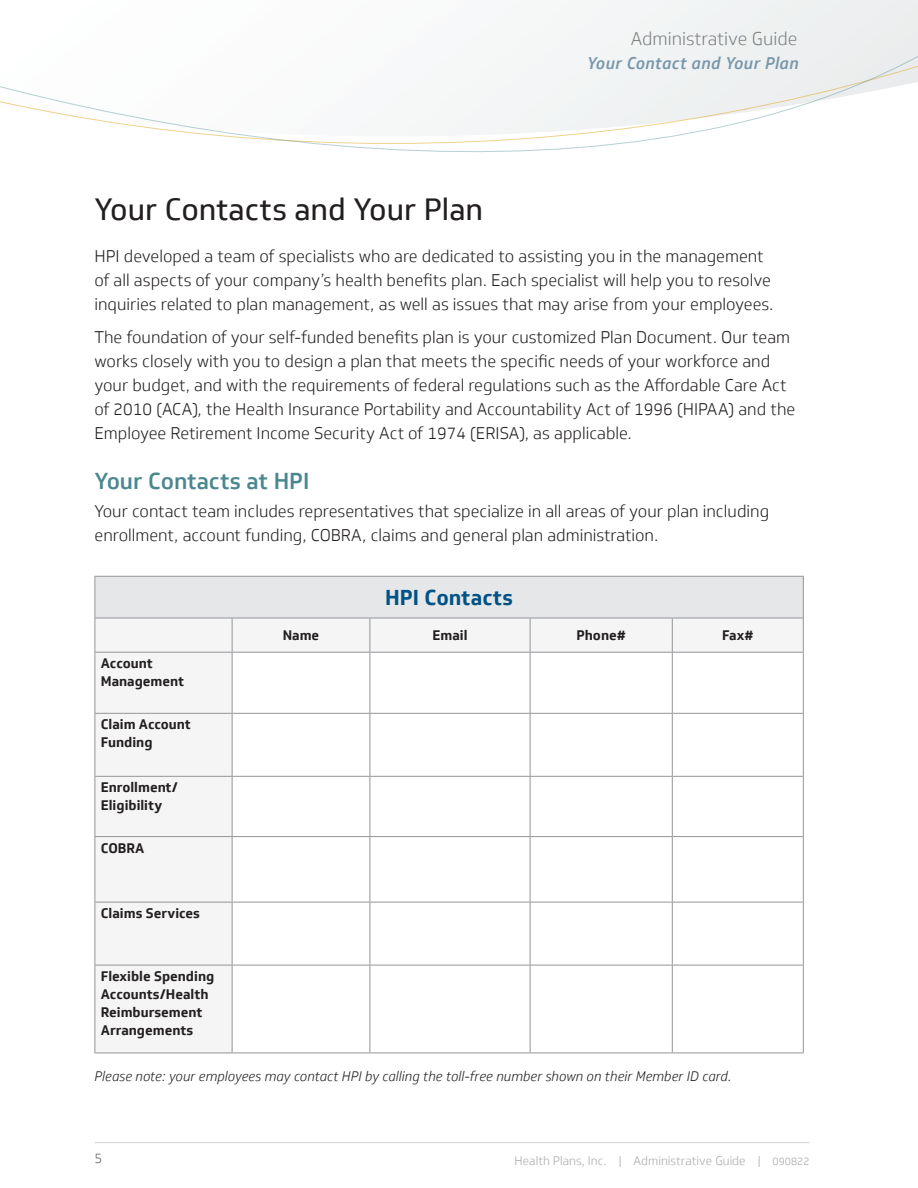
<style>
.page{position:relative;width:918px;height:1188px;background:#fff}
.page>*{position:absolute;margin:0;border:0;box-sizing:border-box;transform-origin:0 0}
.t1{font:30px "Soleto";color:#231f20}
.t2{font:500 22.5px "Soleto";color:#4a878f}
.t3{font:700 21px "Soleto";color:#015386}
.t4{font:300 18px "Soleto";color:#808285}
.t5{font:300 16.5px/24px "Soleto";color:#231f20}
.t6{font:italic 500 16.5px "Soleto";letter-spacing:.01em;color:#7997ab}
.t7{font:700 13.5px/18px "Soleto";color:#231f20}
.t8{font:italic 300 13.5px "Soleto";color:#231f20}
.t9{font:300 13.5px "Soleto";color:#6c6d70}
.t10{font:300 12px "Soleto";color:#a8a9ad}
.s1{font-size:10.5px}
</style>
<div class="page">
<svg style="left:0;top:0;width:918px;height:153px"></svg>
<div style="left:95px;top:576px;width:708px;height:42px;background:#e6e7e9"></div>
<svg style="left:95px;top:619px;width:708px;height:434px"></svg>
<hr style="left:94px;top:576px;width:138px;height:1px;background:#939598">
<hr style="left:94px;top:577px;width:1px;height:41px;background:#939598">
<hr style="left:232px;top:576px;width:138px;height:1px;background:#939598">
<hr style="left:370px;top:576px;width:160px;height:1px;background:#939598">
<hr style="left:530px;top:576px;width:142px;height:1px;background:#939598">
<hr style="left:672px;top:576px;width:132px;height:1px;background:#939598">
<hr style="left:803px;top:577px;width:1px;height:41px;background:#939598">
<hr style="left:94px;top:618px;width:138px;height:1px;background:#939598">
<hr style="left:94px;top:618px;width:1px;height:34px;background:#939598">
<hr style="left:232px;top:618px;width:138px;height:1px;background:#939598">
<hr style="left:232px;top:618px;width:1px;height:34px;background:#939598">
<hr style="left:370px;top:618px;width:160px;height:1px;background:#939598">
<hr style="left:370px;top:618px;width:1px;height:34px;background:#939598">
<hr style="left:530px;top:618px;width:142px;height:1px;background:#939598">
<hr style="left:530px;top:618px;width:1px;height:34px;background:#939598">
<hr style="left:672px;top:618px;width:132px;height:1px;background:#939598">
<hr style="left:672px;top:618px;width:1px;height:34px;background:#939598">
<hr style="left:803px;top:618px;width:1px;height:34px;background:#939598">
<hr style="left:94px;top:652px;width:138px;height:1px;background:#939598">
<hr style="left:94px;top:653px;width:1px;height:60px;background:#939598">
<hr style="left:232px;top:652px;width:138px;height:1px;background:#939598">
<hr style="left:232px;top:653px;width:1px;height:60px;background:#939598">
<hr style="left:370px;top:652px;width:160px;height:1px;background:#939598">
<hr style="left:370px;top:653px;width:1px;height:60px;background:#939598">
<hr style="left:530px;top:652px;width:142px;height:1px;background:#939598">
<hr style="left:530px;top:653px;width:1px;height:60px;background:#939598">
<hr style="left:672px;top:652px;width:132px;height:1px;background:#939598">
<hr style="left:672px;top:653px;width:1px;height:60px;background:#939598">
<hr style="left:803px;top:653px;width:1px;height:60px;background:#939598">
<hr style="left:94px;top:713px;width:138px;height:1px;background:#939598">
<hr style="left:94px;top:714px;width:1px;height:62px;background:#939598">
<hr style="left:232px;top:713px;width:138px;height:1px;background:#939598">
<hr style="left:232px;top:714px;width:1px;height:62px;background:#939598">
<hr style="left:370px;top:713px;width:160px;height:1px;background:#939598">
<hr style="left:370px;top:714px;width:1px;height:62px;background:#939598">
<hr style="left:530px;top:713px;width:142px;height:1px;background:#939598">
<hr style="left:530px;top:714px;width:1px;height:62px;background:#939598">
<hr style="left:672px;top:713px;width:132px;height:1px;background:#939598">
<hr style="left:672px;top:714px;width:1px;height:62px;background:#939598">
<hr style="left:803px;top:714px;width:1px;height:62px;background:#939598">
<hr style="left:94px;top:776px;width:138px;height:1px;background:#939598">
<hr style="left:94px;top:777px;width:1px;height:59px;background:#939598">
<hr style="left:232px;top:776px;width:138px;height:1px;background:#939598">
<hr style="left:232px;top:777px;width:1px;height:59px;background:#939598">
<hr style="left:370px;top:776px;width:160px;height:1px;background:#939598">
<hr style="left:370px;top:777px;width:1px;height:59px;background:#939598">
<hr style="left:530px;top:776px;width:142px;height:1px;background:#939598">
<hr style="left:530px;top:777px;width:1px;height:59px;background:#939598">
<hr style="left:672px;top:776px;width:132px;height:1px;background:#939598">
<hr style="left:672px;top:777px;width:1px;height:59px;background:#939598">
<hr style="left:803px;top:777px;width:1px;height:59px;background:#939598">
<hr style="left:94px;top:836px;width:138px;height:1px;background:#939598">
<hr style="left:94px;top:837px;width:1px;height:65px;background:#939598">
<hr style="left:232px;top:836px;width:138px;height:1px;background:#939598">
<hr style="left:232px;top:837px;width:1px;height:65px;background:#939598">
<hr style="left:370px;top:836px;width:160px;height:1px;background:#939598">
<hr style="left:370px;top:837px;width:1px;height:65px;background:#939598">
<hr style="left:530px;top:836px;width:142px;height:1px;background:#939598">
<hr style="left:530px;top:837px;width:1px;height:65px;background:#939598">
<hr style="left:672px;top:836px;width:132px;height:1px;background:#939598">
<hr style="left:672px;top:837px;width:1px;height:65px;background:#939598">
<hr style="left:803px;top:837px;width:1px;height:65px;background:#939598">
<hr style="left:94px;top:902px;width:138px;height:1px;background:#939598">
<hr style="left:94px;top:902px;width:1px;height:63px;background:#939598">
<hr style="left:232px;top:902px;width:138px;height:1px;background:#939598">
<hr style="left:232px;top:902px;width:1px;height:63px;background:#939598">
<hr style="left:370px;top:902px;width:160px;height:1px;background:#939598">
<hr style="left:370px;top:902px;width:1px;height:63px;background:#939598">
<hr style="left:530px;top:902px;width:142px;height:1px;background:#939598">
<hr style="left:530px;top:902px;width:1px;height:63px;background:#939598">
<hr style="left:672px;top:902px;width:132px;height:1px;background:#939598">
<hr style="left:672px;top:902px;width:1px;height:63px;background:#939598">
<hr style="left:803px;top:902px;width:1px;height:63px;background:#939598">
<hr style="left:94px;top:965px;width:138px;height:1px;background:#939598">
<hr style="left:94px;top:965px;width:1px;height:88px;background:#939598">
<hr style="left:232px;top:965px;width:138px;height:1px;background:#939598">
<hr style="left:232px;top:965px;width:1px;height:88px;background:#939598">
<hr style="left:370px;top:965px;width:160px;height:1px;background:#939598">
<hr style="left:370px;top:965px;width:1px;height:88px;background:#939598">
<hr style="left:530px;top:965px;width:142px;height:1px;background:#939598">
<hr style="left:530px;top:965px;width:1px;height:88px;background:#939598">
<hr style="left:672px;top:965px;width:132px;height:1px;background:#939598">
<hr style="left:672px;top:965px;width:1px;height:88px;background:#939598">
<hr style="left:803px;top:965px;width:1px;height:88px;background:#939598">
<hr style="left:94px;top:1053px;width:138px;height:1px;background:#939598">
<hr style="left:232px;top:1053px;width:138px;height:1px;background:#939598">
<hr style="left:370px;top:1053px;width:160px;height:1px;background:#939598">
<hr style="left:530px;top:1053px;width:142px;height:1px;background:#939598">
<hr style="left:672px;top:1053px;width:132px;height:1px;background:#939598">
<hr style="left:95px;top:1142px;width:715px;height:1px;background:#a0a8ae">
<p class="t4" style="left:631px;top:28px;width:168px">Administrative Guide</p>
<p class="t6" style="left:587px;top:53px;width:213px">Your Contact and Your Plan</p>
<h1 class="t1" style="left:94px;top:192px;width:390px">Your Contacts and Your Plan</h1>
<p class="t5" style="left:94px;top:245px;width:681px">HPI developed a team of specialists who are dedicated to assisting you in the management of all aspects of your company’s health benefits plan. Each specialist will help you to resolve inquiries related to plan management, as well as issues that may arise from your employees.</p>
<p class="t5" style="left:94px;top:326px;width:702px">The foundation of your self-funded benefits plan is your customized Plan Document. Our team works closely with you to design a plan that meets the specific needs of your workforce and your budget, and with the requirements of federal regulations such as the Affordable Care Act of 2010 (ACA), the Health Insurance Portability and Accountability Act of 1996 (HIPAA) and the Employee Retirement Income Security Act of 1974 (ERISA), as applicable.</p>
<h2 class="t2" style="left:94px;top:467px;width:217px">Your Contacts at HPI</h2>
<p class="t5" style="left:94px;top:500px;width:676px">Your contact team includes representatives that specialize in all areas of your plan including enrollment, account funding, COBRA, claims and general plan administration.</p>
<p class="t3" style="left:385px;top:584px;width:129px">HPI Contacts</p>
<p class="t7" style="left:101px;top:655px;width:85px">Account<br>Management</p>
<p class="t7" style="left:101px;top:716px;width:92px">Claim Account<br>Funding</p>
<p class="t7" style="left:101px;top:779px;width:79px">Enrollment/<br>Eligibility</p>
<p class="t7" style="left:101px;top:839px;width:45px">COBRA</p>
<p class="t7" style="left:101px;top:904px;width:101px">Claims Services</p>
<p class="t7" style="left:283px;top:626px;width:38px">Name</p>
<p class="t7" style="left:433px;top:626px;width:36px">Email</p>
<p class="t7" style="left:577px;top:626px;width:51px">Phone#</p>
<p class="t7" style="left:722px;top:626px;width:33px">Fax#</p>
<p class="t7" style="left:101px;top:967px;width:115px">Flexible Spending<br>Accounts/Health<br>Reimbursement<br>Arrangements</p>
<p class="t8" style="left:95px;top:1069px;width:639px">Please note: your employees may contact HPI by calling the toll-free number shown on their Member ID card.</p>
<p class="t9" style="left:94px;top:1151px;width:9px">5</p>
<p class="t10" style="left:515px;top:1153px;width:296px">Health Plans, Inc. | Administrative Guide | <span class="s1">090822</span></p>
</div>
